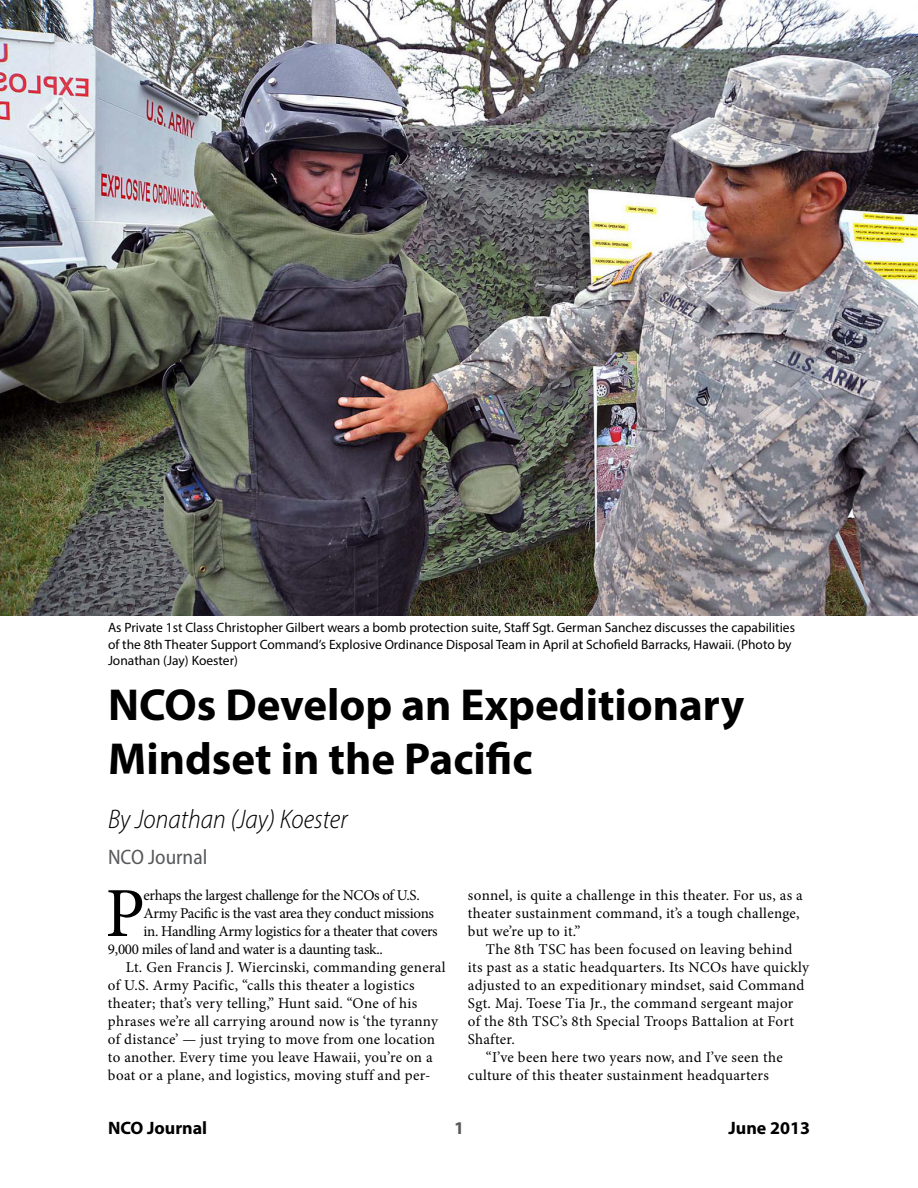
<style>
.page{position:relative;width:918px;height:1188px;background:#fff}
.page>*{position:absolute;margin:0;border:0;box-sizing:border-box;transform-origin:0 0}
.t1{font:70.35px "Minion Pro";color:#000}
.t2{font:700 45px/54px "Myriad Pro";color:#000}
.t3{font:italic 300 semi-condensed 27px "Myriad Pro";color:#000}
.t4{font:semi-condensed 21px "Myriad Pro";color:#58595b}
.t5{font:700 18px "Myriad Pro";color:#000}
.t6{font:700 18px "Myriad Pro";color:#58595b}
.t7{font:15px/18px "Minion Pro";letter-spacing:.015em;color:#000}
.t8{font:15px "Minion Pro";letter-spacing:-.025em;color:#000}
.t9{font:15px "Minion Pro";letter-spacing:-.02em;color:#000}
.t10{font:13.5px/16.5px "Myriad Pro";color:#000}
</style>
<div class="page">
<img style="left:0;top:0;width:918px;height:616px">
<p class="t10" style="left:108px;top:619px;width:689px">As Private 1st Class Christopher Gilbert wears a bomb protection suite, Staff Sgt. German Sanchez discusses the capabilities of the 8th Theater Support Command’s Explosive Ordinance Disposal Team in April at Schofield Barracks, Hawaii. (Photo by<br>Jonathan (Jay) Koester)</p>
<h2 class="t2" style="left:108px;top:676px;width:638px">NCOs Develop an Expeditionary<br>Mindset in the Pacific</h2>
<h3 class="t3" style="left:108px;top:803px;width:241px">By Jonathan (Jay) Koester</h3>
<h3 class="t4" style="left:108px;top:844px;width:101px">NCO Journal</h3>
<h1 class="t1" style="left:105px;top:866px;width:41px">P</h1>
<p class="t8" style="left:143px;top:885px;width:278px">erhaps the largest challenge for the NCOs of U.S.</p>
<p class="t7" style="left:468px;top:886px;width:336px">sonnel, is quite a challenge in this theater. For us, as a theater sustainment command, it’s a tough challenge, but we’re up to it.”</p>
<p class="t7" style="left:486px;top:940px;width:308px">The 8th TSC has been focused on leaving behind</p>
<p class="t7" style="left:468px;top:958px;width:343px">its past as a static headquarters. Its NCOs have quickly</p>
<p class="t7" style="left:468px;top:976px;width:338px">adjusted to an expeditionary mindset, said Command</p>
<p class="t7" style="left:468px;top:994px;width:327px">Sgt. Maj. Toese Tia Jr., the command sergeant major</p>
<p class="t7" style="left:468px;top:1012px;width:327px">of the 8th TSC’s 8th Special Troops Battalion at Fort</p>
<p class="t7" style="left:468px;top:1030px;width:48px">Shafter.</p>
<p class="t7" style="left:486px;top:1048px;width:298px">“I’ve been here two years now, and I’ve seen the</p>
<p class="t7" style="left:468px;top:1066px;width:302px">culture of this theater sustainment headquarters</p>
<p class="t8" style="left:143px;top:903px;width:292px">Army Pacific is the vast area they conduct missions</p>
<p class="t8" style="left:143px;top:921px;width:296px">in. Handling Army logistics for a theater that covers</p>
<p class="t9" style="left:108px;top:939px;width:276px">9,000 miles of land and water is a daunting task..</p>
<p class="t7" style="left:126px;top:958px;width:321px">Lt. Gen Francis J. Wiercinski, commanding general</p>
<p class="t7" style="left:108px;top:976px;width:308px">of U.S. Army Pacific, “calls this theater a logistics</p>
<p class="t7" style="left:108px;top:994px;width:311px">theater; that’s very telling,” Hunt said. “One of his</p>
<p class="t7" style="left:108px;top:1012px;width:332px">phrases we’re all carrying around now is ‘the tyranny</p>
<p class="t7" style="left:108px;top:1030px;width:329px">of distance’ — just trying to move from one location</p>
<p class="t7" style="left:108px;top:1048px;width:326px">to another. Every time you leave Hawaii, you’re on a</p>
<p class="t7" style="left:108px;top:1066px;width:324px">boat or a plane, and logistics, moving stuff and per-</p>
<p class="t5" style="left:108px;top:1116px;width:101px">NCO Journal</p>
<p class="t6" style="left:454px;top:1116px;width:11px">1</p>
<p class="t5" style="left:728px;top:1116px;width:83px">June 2013</p>
</div>
